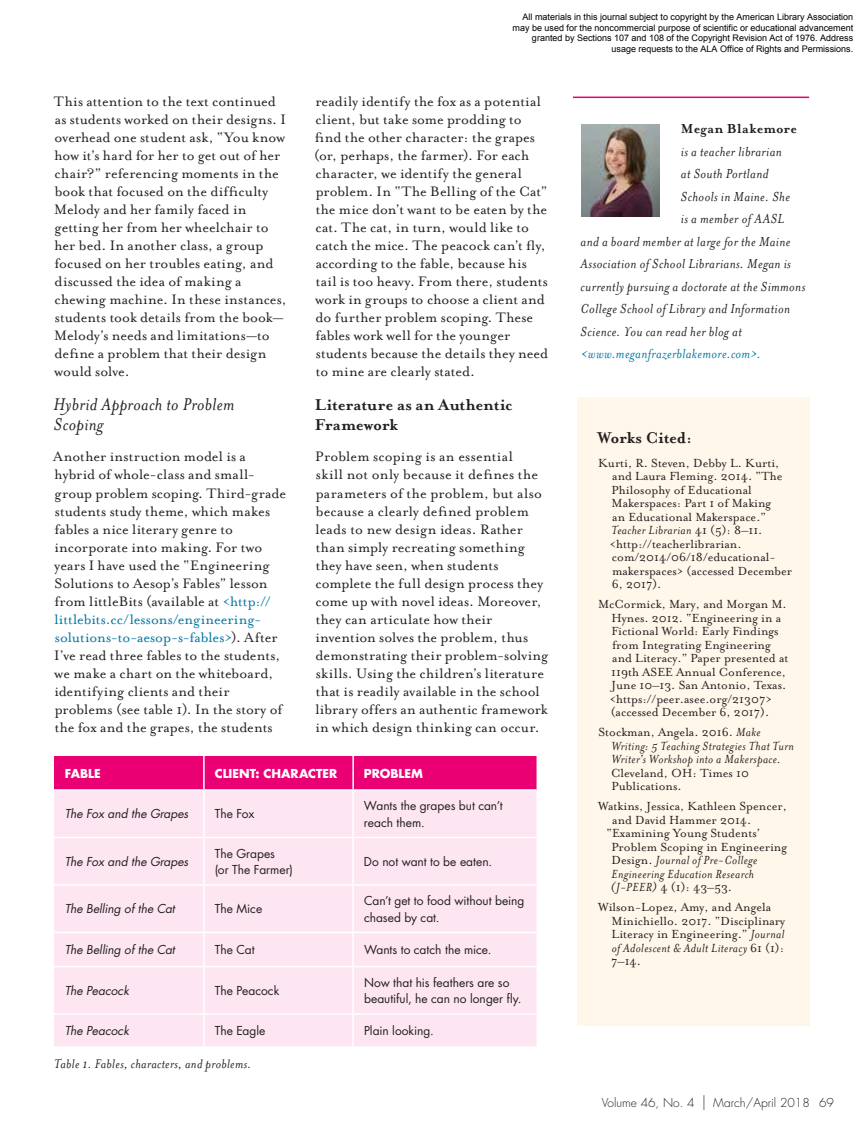
<style>
.page{position:relative;width:864px;height:1134px;background:#fff}
.page>*{position:absolute;margin:0;border:0;box-sizing:border-box;transform-origin:0 0}
.t1{font:italic 19.5px/20.2px "Mrs Eaves";letter-spacing:.02em;color:#231f20}
.t2{font:700 18px/20.2px "Mrs Eaves";color:#231f20}
.t3{font:15.75px/18px "Mrs Eaves Roman";letter-spacing:.005em;color:#231f20}
.t4{font:italic 15px "Mrs Eaves";letter-spacing:.025em;color:#231f20}
.t5{font:italic 15px "Mrs Eaves";letter-spacing:.025em;color:#0076a3}
.t6{font:700 15px "Mrs Eaves";letter-spacing:.02em;color:#231f20}
.t7{font:italic 14.25px "Mrs Eaves";letter-spacing:.025em;color:#231f20}
.t8{font:13.5px/13.5px "Mrs Eaves Roman";color:#231f20}
.t9{font:italic 13.5px/13.5px "Mrs Eaves";letter-spacing:.03em;color:#231f20}
.t10{font:12px/16.5px "Futura";color:#231f20}
.t11{font:italic 12px "Futura";color:#231f20}
.t12{font:300 12px "Futura";color:#231f20}
.t13{font:700 12px "Futura";color:#fff}
.t14{font:9px/10.8px "Arial";color:#000;text-align:right}
.s1{color:#0076a3}
.s2{font-family:"Mrs Eaves Roman";font-style:normal}
.s3{font-family:"Mrs Eaves";font-style:italic}
.s4{font-size:18px}
</style>
<div class="page">
<div style="left:577px;top:398px;width:232px;height:628px;background:#fff7e9"></div>
<div style="left:54px;top:756px;width:483px;height:33px;background:#eb0074"></div>
<div style="left:54px;top:791px;width:483px;height:255px;background:#fde6f1"></div>
<hr style="left:203px;top:756px;width:2px;height:33px;background:#fff">
<hr style="left:352px;top:756px;width:2px;height:33px;background:#fff">
<hr style="left:203px;top:791px;width:2px;height:46px;background:#fff">
<hr style="left:352px;top:791px;width:2px;height:46px;background:#fff">
<hr style="left:54px;top:837px;width:150px;height:1px;background:#fff">
<hr style="left:204px;top:837px;width:149px;height:1px;background:#fff">
<hr style="left:203px;top:838px;width:2px;height:46px;background:#fff">
<hr style="left:353px;top:837px;width:184px;height:1px;background:#fff">
<hr style="left:352px;top:838px;width:2px;height:46px;background:#fff">
<hr style="left:54px;top:884px;width:150px;height:2px;background:#fff">
<hr style="left:204px;top:884px;width:149px;height:2px;background:#fff">
<hr style="left:203px;top:886px;width:2px;height:46px;background:#fff">
<hr style="left:353px;top:884px;width:184px;height:2px;background:#fff">
<hr style="left:352px;top:886px;width:2px;height:46px;background:#fff">
<hr style="left:54px;top:932px;width:150px;height:1px;background:#fff">
<hr style="left:204px;top:932px;width:149px;height:1px;background:#fff">
<hr style="left:203px;top:933px;width:2px;height:33px;background:#fff">
<hr style="left:353px;top:932px;width:184px;height:1px;background:#fff">
<hr style="left:352px;top:933px;width:2px;height:33px;background:#fff">
<hr style="left:54px;top:966px;width:150px;height:1px;background:#fff">
<hr style="left:204px;top:966px;width:149px;height:1px;background:#fff">
<hr style="left:203px;top:967px;width:2px;height:46px;background:#fff">
<hr style="left:353px;top:966px;width:184px;height:1px;background:#fff">
<hr style="left:352px;top:967px;width:2px;height:46px;background:#fff">
<hr style="left:54px;top:1013px;width:150px;height:2px;background:#fff">
<hr style="left:204px;top:1013px;width:149px;height:2px;background:#fff">
<hr style="left:203px;top:1015px;width:2px;height:31px;background:#fff">
<hr style="left:353px;top:1013px;width:184px;height:2px;background:#fff">
<hr style="left:352px;top:1015px;width:2px;height:31px;background:#fff">
<img style="left:582px;top:125px;width:77px;height:91px">
<hr style="left:573px;top:97px;width:236px;height:1px;background:#eb0074">
<p class="t14" style="left:513px;top:11px;width:342px">All materials in this journal subject to copyright by the American Library Association may be used for the noncommercial purpose of scientific or educational advancement granted by Sections 107 and 108 of the Copyright Revision Act of 1976. Address usage requests to the ALA Office of Rights and Permissions.</p>
<p class="t3" style="left:54px;top:93px;width:234px">This attention to the text continued as students worked on their designs. I overhead one student ask, “You know how it’s hard for her to get out of her chair?” referencing moments in the book that focused on the difficulty Melody and her family faced in getting her from her wheelchair to her bed. In another class, a group focused on her troubles eating, and discussed the idea of making a chewing machine. In these instances, students took details from the book— Melody’s needs and limitations—to define a problem that their design would solve.</p>
<p class="t1" style="left:54px;top:394px;width:182px">Hybrid Approach to Problem<br>Scoping</p>
<p class="t3" style="left:53px;top:448px;width:234px">Another instruction model is a hybrid of whole-class and small&shy;group problem scoping. Third-grade students study theme, which makes fables a nice literary genre to incorporate into making. For two years I have used the “Engineering Solutions to Aesop’s Fables” lesson from littleBits (available at <span class="s1">&lt;http:// littlebits.cc/lessons/engineering&shy;solutions-to-aesop-s-fables&gt;</span>). After I’ve read three fables to the students, we make a chart on the whiteboard, identifying clients and their problems (see table 1). In the story of the fox and the grapes, the students</p>
<p class="t3" style="left:314px;top:93px;width:235px">readily identify the fox as a potential client, but take some prodding to find the other character: the grapes (or, perhaps, the farmer). For each character, we identify the general problem. In “The Belling of the Cat” the mice don’t want to be eaten by the cat. The cat, in turn, would like to catch the mice. The peacock can’t fly, according to the fable, because his tail is too heavy. From there, students work in groups to choose a client and do further problem scoping. These fables work well for the younger students because the details they need to mine are clearly stated.</p>
<p class="t2" style="left:315px;top:394px;width:199px">Literature as an Authentic<br>Framework</p>
<p class="t3" style="left:315px;top:448px;width:235px">Problem scoping is an essential<br>skill not only because it defines the parameters of the problem, but also because a clearly defined problem leads to new design ideas. Rather than simply recreating something they have seen, when students complete the full design process they come up with novel ideas. Moreover, they can articulate how their invention solves the problem, thus demonstrating their problem-solving skills. Using the children’s literature that is readily available in the school library offers an authentic framework in which design thinking can occur.</p>
<p class="t13" style="left:65px;top:765px;width:37px">FABLE</p>
<p class="t13" style="left:215px;top:765px;width:124px">CLIENT: CHARACTER</p>
<p class="t13" style="left:364px;top:765px;width:60px">PROBLEM</p>
<p class="t11" style="left:65px;top:806px;width:125px">The Fox and the Grapes</p>
<p class="t10" style="left:215px;top:806px;width:41px">The Fox</p>
<p class="t10" style="left:364px;top:797px;width:140px">Wants the grapes but can’t reach them.</p>
<p class="t11" style="left:65px;top:853px;width:125px">The Fox and the Grapes</p>
<p class="t10" style="left:215px;top:845px;width:80px">The Grapes<br>(or The Farmer)</p>
<p class="t10" style="left:364px;top:853px;width:130px">Do not want to be eaten.</p>
<p class="t11" style="left:65px;top:901px;width:112px">The Belling of the Cat</p>
<p class="t10" style="left:215px;top:901px;width:49px">The Mice</p>
<p class="t10" style="left:364px;top:892px;width:162px">Can’t get to food without being chased by cat.</p>
<p class="t11" style="left:65px;top:942px;width:112px">The Belling of the Cat</p>
<p class="t10" style="left:215px;top:941px;width:41px">The Cat</p>
<p class="t10" style="left:364px;top:941px;width:129px">Wants to catch the mice.</p>
<p class="t11" style="left:65px;top:982px;width:66px">The Peacock</p>
<p class="t10" style="left:215px;top:982px;width:66px">The Peacock</p>
<p class="t10" style="left:364px;top:974px;width:159px">Now that his feathers are so beautiful, he can no longer fly.</p>
<p class="t11" style="left:65px;top:1022px;width:66px">The Peacock</p>
<p class="t10" style="left:215px;top:1022px;width:52px">The Eagle</p>
<p class="t10" style="left:364px;top:1022px;width:71px">Plain looking.</p>
<p class="t7" style="left:54px;top:1056px;width:199px">Table 1. Fables, characters, and problems.</p>
<p class="t6" style="left:681px;top:120px;width:117px">Megan Blakemore</p>
<p class="t4" style="left:681px;top:143px;width:102px">is a teacher librarian</p>
<p class="t4" style="left:681px;top:166px;width:89px">at South Portland</p>
<p class="t4" style="left:681px;top:188px;width:111px">Schools in Maine. She</p>
<p class="t4" style="left:681px;top:211px;width:105px">is a member of AASL</p>
<p class="t4" style="left:581px;top:233px;width:211px">and a board member at large for the Maine</p>
<p class="t4" style="left:581px;top:256px;width:212px">Association of School Librarians. Megan is</p>
<p class="t4" style="left:581px;top:278px;width:226px">currently pursuing a doctorate at the Simmons</p>
<p class="t4" style="left:581px;top:301px;width:211px">College School of Library and Information</p>
<p class="t4" style="left:581px;top:323px;width:163px">Science. You can read her blog at</p>
<p class="t5" style="left:581px;top:346px;width:182px">&lt;www.meganfrazerblakemore.com&gt;.</p>
<p class="t2" style="left:598px;top:428px;width:96px">Works Cited:</p>
<p class="t8" style="left:612px;top:456px;width:173px;text-indent:-14px">Kurti, R. Steven, Debby L. Kurti, and Laura Fleming. 2014. “The<br>Philosophy of Educational<br>Makerspaces: Part 1 of Making an Educational Makerspace.”</p>
<p class="t9" style="left:611px;top:524px;width:153px">Teacher Librarian <span class="s2">41 (5): 8–11.</span></p>
<p class="t8" style="left:609px;top:537px;width:184px">&lt;http://teacherlibrarian. com/2014/06/18/educational&shy;makerspaces&gt; (accessed December<br>6, 2017).</p>
<p class="t8" style="left:609px;top:598px;width:181px;text-indent:-11px">McCormick, Mary, and Morgan M.<br>Hynes. 2012. “Engineering in a<br>Fictional World: Early Findings from Integrating Engineering and Literacy.” Paper presented at<br>119th ASEE Annual Conference,<br>June 10–13. San Antonio, Texas. &lt;https://peer.asee.org/21307&gt; (accessed December 6, 2017).</p>
<p class="t8" style="left:598px;top:726px;width:164px">Stockman, Angela. 2016. <span class="s3">Make</span></p>
<p class="t9" style="left:611px;top:739px;width:184px">Writing: 5 Teaching Strategies That Turn<br>Writer’s Workshop into a Makerspace.</p>
<p class="t8" style="left:611px;top:766px;width:139px">Cleveland, OH: Times 10<br>Publications.</p>
<p class="t8" style="left:598px;top:800px;width:190px">Watkins, Jessica, Kathleen Spencer,</p>
<p class="t8" style="left:612px;top:813px;width:141px">and David Hammer 2014.</p>
<p class="t8" style="left:606px;top:827px;width:155px">“Examining Young Students’</p>
<p class="t8" style="left:612px;top:840px;width:177px">Problem Scoping in Engineering</p>
<p class="t9" style="left:612px;top:854px;width:147px"><span class="s2">Design.</span> Journal of Pre-College<br>Engineering Education Research</p>
<p class="t8" style="left:598px;top:877px;width:174px;line-height:20px;text-indent:12px"><span class="s3">(J-PEER)</span> 4 (1): 43–53.<br>Wilson-Lopez, Amy, and Angela</p>
<p class="t8" style="left:612px;top:914px;width:175px">Minichiello. 2017. “Disciplinary<br>Literacy in Engineering.” <span class="s3">Journal</span></p>
<p class="t9" style="left:612px;top:941px;width:174px">of Adolescent &amp; Adult Literacy <span class="s2">61 (1):</span></p>
<p class="t8" style="left:611px;top:955px;width:31px">7–14.</p>
<p class="t12" style="left:602px;top:1095px;width:234px">Volume 46, No. 4 <span class="s4">|</span> March/April 2018 69</p>
</div>
